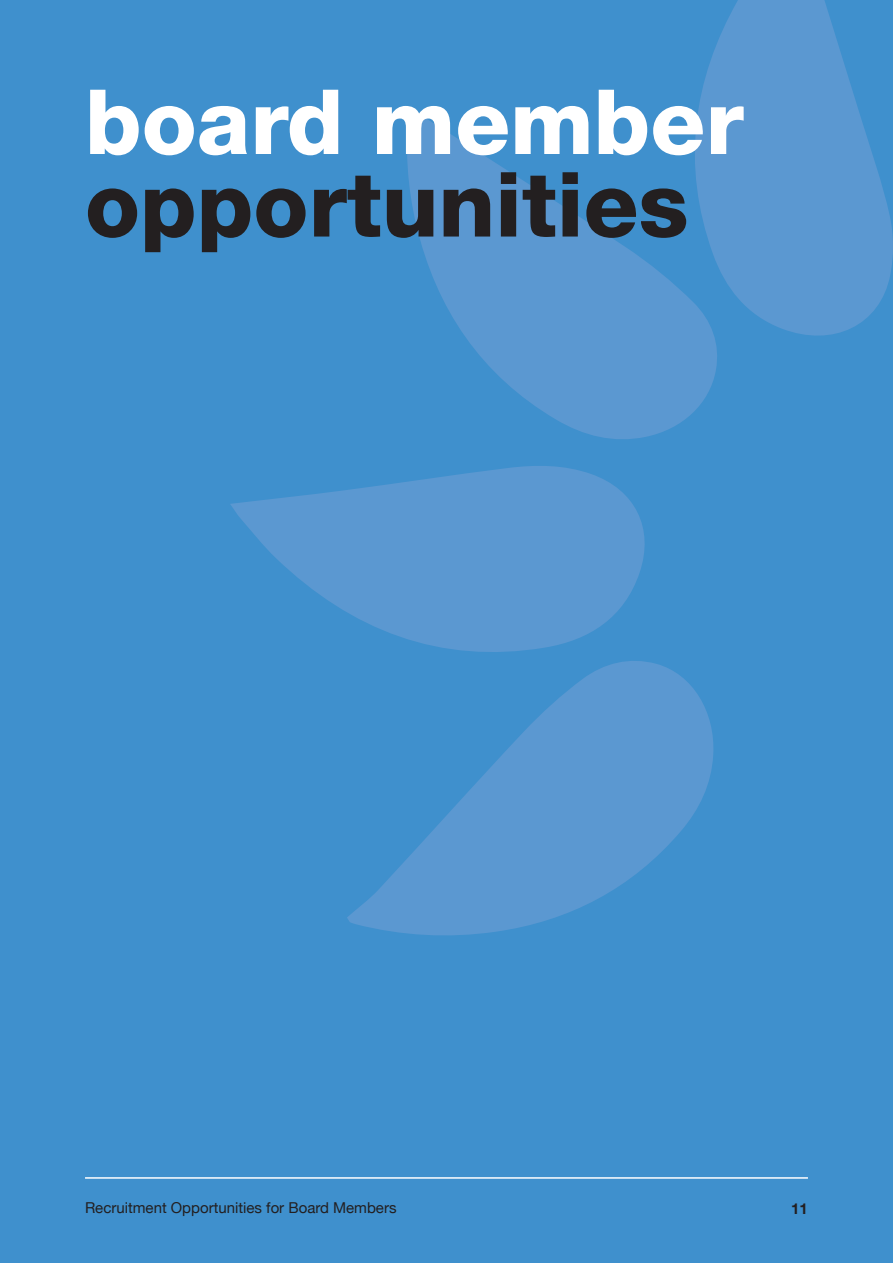
<style>
.page{position:relative;width:893px;height:1263px;background:#3f90cd}
.page>*{position:absolute;margin:0;border:0;box-sizing:border-box;transform-origin:0 0}
.t1{font:800 90px "Helvetica Neue";color:#231f20}
.t2{font:800 90px "Helvetica Neue";color:#fff}
.t3{font:15px "Helvetica Neue";color:#231f20}
.t4{font:700 15px "Helvetica Neue";color:#231f20}
</style>
<div class="page">
<hr style="left:85px;top:1177px;width:723px;height:2px;background:#fff">
<svg style="left:699px;top:0;width:194px;height:336px;fill:#5b98d1"></svg>
<svg style="left:230px;top:466px;width:415px;height:186px;fill:#5b98d1"></svg>
<svg style="left:407px;top:108px;width:314px;height:331px;fill:#5b98d1"></svg>
<svg style="left:347px;top:661px;width:367px;height:274px;fill:#5b98d1"></svg>
<h1 class="t2" style="left:85px;top:68px;width:660px">board member</h1>
<h1 class="t1" style="left:85px;top:151px;width:605px">opportunities</h1>
<p class="t3" style="left:85px;top:1197px;width:313px">Recruitment Opportunities for Board Members</p>
<p class="t4" style="left:791px;top:1197px;width:18px">11</p>
</div>
